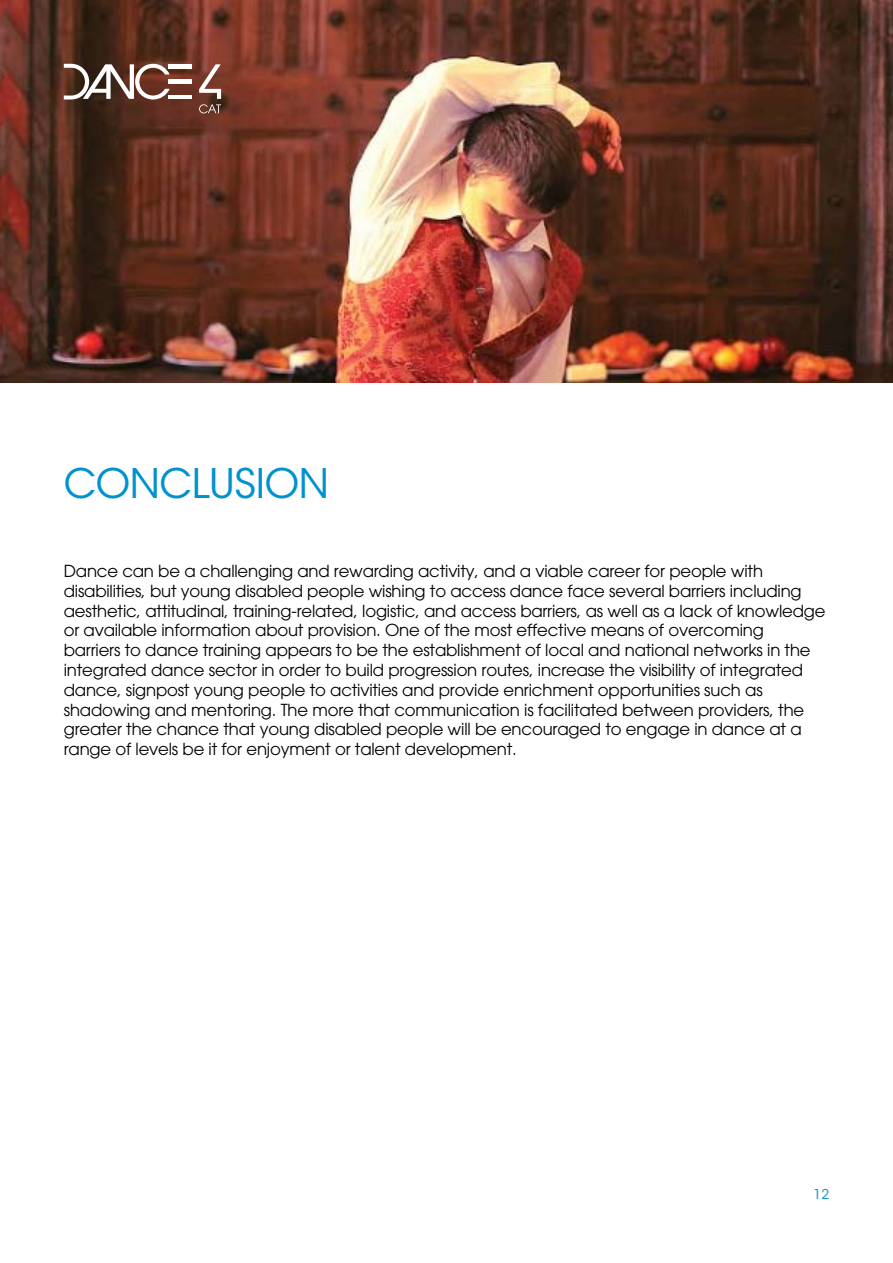
<style>
.page{position:relative;width:893px;height:1263px;background:#fff}
.page>*{position:absolute;margin:0;border:0;box-sizing:border-box;transform-origin:0 0}
.t1{font:40.5px "ITC Avant Garde Std";letter-spacing:-.01em;color:#0092cf}
.t2{font:16.5px/19.8px "Avant Garde LT";letter-spacing:-.01em;color:#000}
.t3{font:13.5px "ITC Avant Garde Std";color:#0092cf}
</style>
<div class="page">
<img style="left:0;top:0;width:893px;height:383px">
<hr style="left:169px;top:80px;width:23px;height:4px;background:#fff">
<hr style="left:169px;top:95px;width:23px;height:4px;background:#fff">
<hr style="left:169px;top:64px;width:23px;height:4px;background:#fff">
<svg style="left:64px;top:64px;width:106px;height:36px"></svg>
<svg style="left:199px;top:64px;width:22px;height:49px"></svg>
<h1 class="t1" style="left:64px;top:458px;width:195px">CONCLUSION</h1>
<p class="t2" style="left:64px;top:561px;width:763px">Dance can be a challenging and rewarding activity, and a viable career for people with disabilities, but young disabled people wishing to access dance face several barriers including aesthetic, attitudinal, training-related, logistic, and access barriers, as well as a lack of knowledge or available information about provision. One of the most effective means of overcoming<br>barriers to dance training appears to be the establishment of local and national networks in the integrated dance sector in order to build progression routes, increase the visibility of integrated dance, signpost young people to activities and provide enrichment opportunities such as shadowing and mentoring. The more that communication is facilitated between providers, the greater the chance that young disabled people will be encouraged to engage in dance at a range of levels be it for enjoyment or talent development.</p>
<p class="t3" style="left:814px;top:1186px;width:17px">12</p>
</div>
